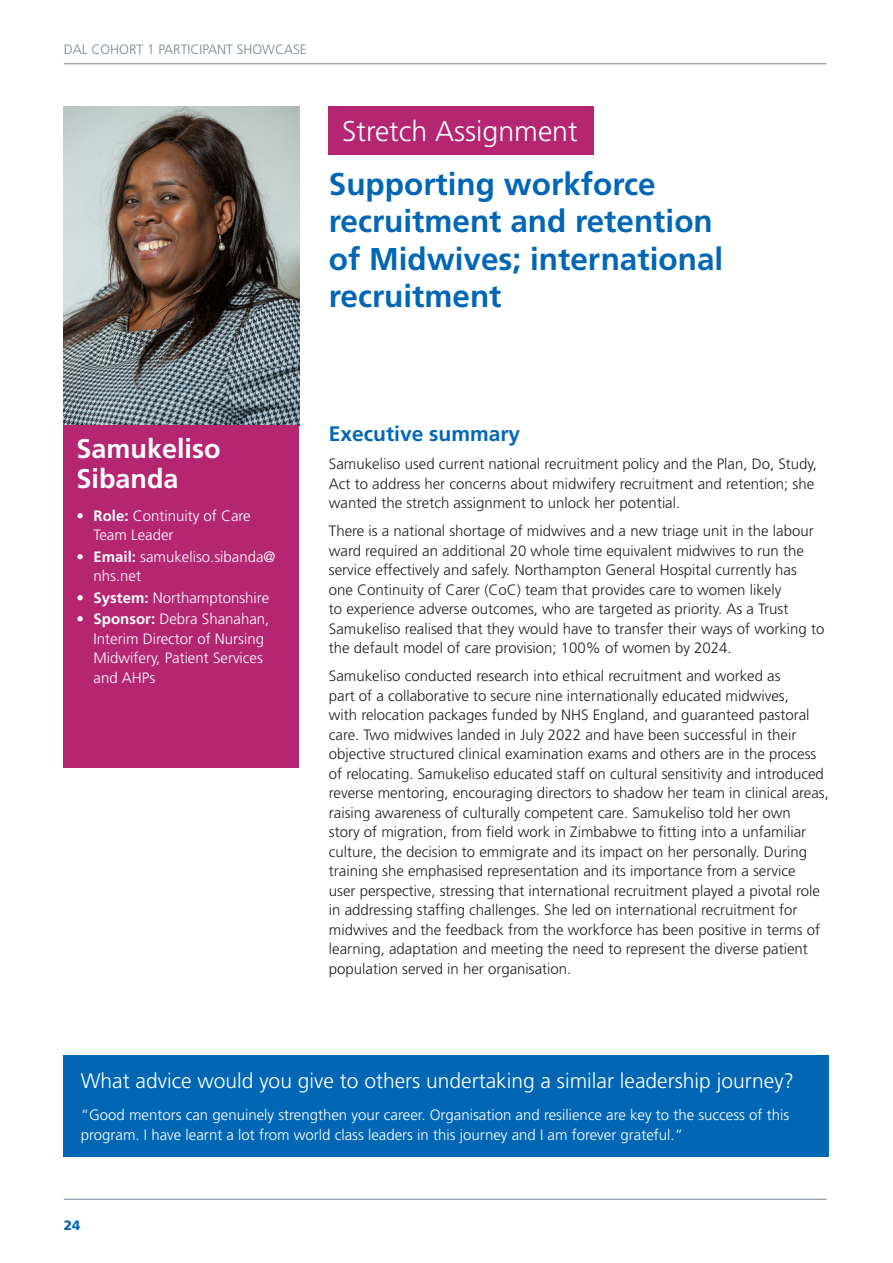
<style>
.page{position:relative;width:893px;height:1263px;background:#fff}
.page>*{position:absolute;margin:0;border:0;box-sizing:border-box;transform-origin:0 0}
.B_Heading{font:700 31.5px/37.5px "Frutiger LT Std";color:#0167b4}
.B_Heading-2{font:300 28.5px "Frutiger LT Std";color:#fff}
.Name{font:700 27px/30px "Frutiger LT Std";color:#fff}
.Body_Text{font:300 21px "Frutiger LT Std";color:#fff}
.B_Heading-3{font:700 21px "Frutiger LT Std";color:#0167b4}
.Body_Text-2{font:300 15px/19.5px "Frutiger LT Std";color:#231f20}
.Body_Text-3{font:300 15px/19.5px "Frutiger LT Std";color:#fff}
.t1{font:300 13.5px "Frutiger";color:#748593}
.t2{font:900 13.5px "Frutiger";color:#0167b4}
.s1{font-weight:700}
</style>
<div class="page">
<hr style="left:64px;top:1199px;width:763px;height:1px;background:#748593">
<hr style="left:64px;top:63px;width:763px;height:1px;background:#748593">
<img style="left:64px;top:106px;width:235px;height:319px">
<div style="left:64px;top:425px;width:235px;height:342px;background:#b42672"></div>
<div style="left:64px;top:1055px;width:765px;height:102px;background:#0167b4"></div>
<div style="left:329px;top:106px;width:265px;height:49px;background:#b42672"></div>
<p class="t1" style="left:64px;top:41px;width:244px">DAL COHORT 1 PARTICIPANT SHOWCASE</p>
<p class="B_Heading-2" style="left:342px;top:115px;width:237px">Stretch Assignment</p>
<p class="B_Heading" style="left:329px;top:165px;width:396px">Supporting workforce recruitment and retention of Midwives; international recruitment</p>
<p class="Name" style="left:77px;top:434px;width:146px">Samukeliso<br>Sibanda</p>
<p class="Body_Text-3" style="left:94px;top:506px;width:159px;text-indent:-17px">• <span class="s1">Role:</span> Continuity of Care<br>Team Leader</p>
<p class="Body_Text-3" style="left:94px;top:547px;width:184px;text-indent:-17px">• <span class="s1">Email:</span> samukeliso.sibanda@ nhs.net</p>
<p class="Body_Text-3" style="left:77px;top:588px;width:194px">• <span class="s1">System:</span> Northamptonshire</p>
<p class="Body_Text-3" style="left:94px;top:610px;width:177px;text-indent:-17px">• <span class="s1">Sponsor:</span> Debra Shanahan,<br>Interim Director of Nursing<br>Midwifery, Patient Services and AHPs</p>
<p class="B_Heading-3" style="left:329px;top:421px;width:193px">Executive summary</p>
<p class="Body_Text-2" style="left:329px;top:454px;width:490px">Samukeliso used current national recruitment policy and the Plan, Do, Study,<br>Act to address her concerns about midwifery recruitment and retention; she wanted the stretch assignment to unlock her potential.</p>
<p class="Body_Text-2" style="left:329px;top:521px;width:497px">There is a national shortage of midwives and a new triage unit in the labour ward required an additional 20 whole time equivalent midwives to run the service effectively and safely. Northampton General Hospital currently has one Continuity of Carer (CoC) team that provides care to women likely<br>to experience adverse outcomes, who are targeted as priority. As a Trust Samukeliso realised that they would have to transfer their ways of working to the default model of care provision; 100% of women by 2024.</p>
<p class="Body_Text-2" style="left:329px;top:666px;width:502px">Samukeliso conducted research into ethical recruitment and worked as<br>part of a collaborative to secure nine internationally educated midwives,<br>with relocation packages funded by NHS England, and guaranteed pastoral care. Two midwives landed in July 2022 and have been successful in their objective structured clinical examination exams and others are in the process of relocating. Samukeliso educated staff on cultural sensitivity and introduced reverse mentoring, encouraging directors to shadow her team in clinical areas, raising awareness of culturally competent care. Samukeliso told her own<br>story of migration, from field work in Zimbabwe to fitting into a unfamiliar culture, the decision to emmigrate and its impact on her personally. During training she emphasised representation and its importance from a service<br>user perspective, stressing that international recruitment played a pivotal role in addressing staffing challenges. She led on international recruitment for midwives and the feedback from the workforce has been positive in terms of learning, adaptation and meeting the need to represent the diverse patient population served in her organisation.</p>
<p class="Body_Text" style="left:81px;top:1069px;width:715px">What advice would you give to others undertaking a similar leadership journey?</p>
<p class="Body_Text-3" style="left:81px;top:1105px;width:710px">“Good mentors can genuinely strengthen your career. Organisation and resilience are key to the success of this program. I have learnt a lot from world class leaders in this journey and I am forever grateful.”</p>
<p class="t2" style="left:64px;top:1217px;width:18px">24</p>
</div>
